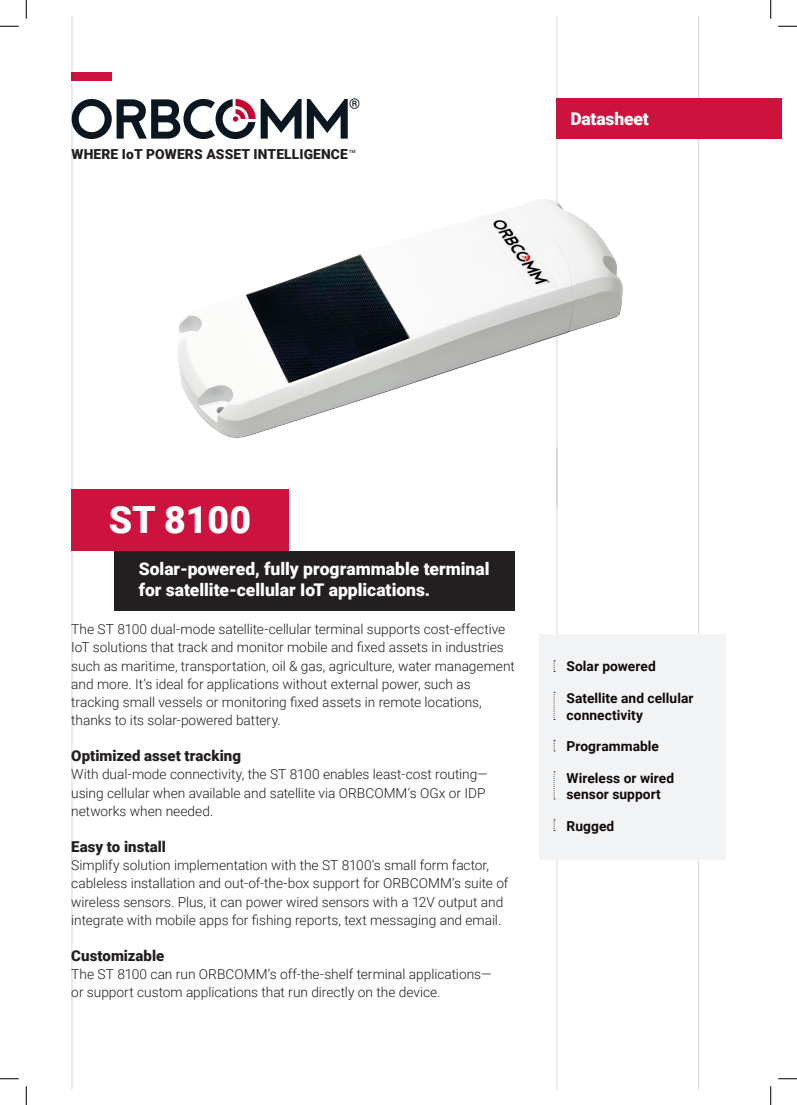
<style>
.page{position:relative;width:797px;height:1105px;background:#fff}
.page>*{position:absolute;margin:0;border:0;box-sizing:border-box;transform-origin:0 0}
.Red_Box_-_Title{font:900 37.5px "Roboto";color:#fff}
.Black_Box_-_Title{font:900 17.5px/21px "Roboto";color:#fff}
.Doc_Type{font:900 17.5px "Roboto";letter-spacing:-.01em;color:#fff}
.Subhead_-_Body{font:900 15px "Roboto";color:#231f20}
.Body{font:300 13.75px/18.1px "Roboto";letter-spacing:-.005em;color:#231f20}
.Features_-_1_Column_-_Text{font:700 13.75px/16.5px "Roboto";letter-spacing:.005em;color:#110a0c}
.t1{font:900 13.75px "Roboto";letter-spacing:.01em;color:#231f20}
.t2{font:500 4.38px "Roboto";color:#231f20}
</style>
<div class="page">
<div style="left:72px;top:72px;width:40px;height:8px;background:#cd123d"></div>
<svg style="left:72px;top:98px;width:229px;height:41px"></svg>
<svg style="left:307px;top:98px;width:52px;height:41px"></svg>
<hr style="left:71px;top:16px;width:1px;height:1073px;background:#231f20">
<hr style="left:556px;top:16px;width:1px;height:1073px;background:#231f20">
<hr style="left:698px;top:16px;width:1px;height:1073px;background:#231f20">
<div style="left:71px;top:489px;width:217px;height:62px;background:#cd123d"></div>
<div style="left:114px;top:551px;width:400px;height:59px;background:#231f20"></div>
<div style="left:539px;top:634px;width:186px;height:226px;background:#f2f3f4"></div>
<svg style="left:553px;top:660px;width:2px;height:12px"></svg>
<svg style="left:553px;top:692px;width:2px;height:28px"></svg>
<svg style="left:553px;top:740px;width:2px;height:12px"></svg>
<svg style="left:553px;top:771px;width:2px;height:29px"></svg>
<svg style="left:553px;top:819px;width:2px;height:12px"></svg>
<div style="left:556px;top:98px;width:225px;height:41px;background:#cd123d"></div>
<img style="left:177px;top:184px;width:447px;height:260px">
<svg style="left:0;top:25px;width:19px;height:2px"></svg>
<svg style="left:778px;top:25px;width:19px;height:2px"></svg>
<svg style="left:0;top:1078px;width:19px;height:1px"></svg>
<svg style="left:778px;top:1078px;width:19px;height:1px"></svg>
<svg style="left:25px;top:0;width:2px;height:19px"></svg>
<svg style="left:25px;top:1086px;width:2px;height:19px"></svg>
<svg style="left:770px;top:0;width:1px;height:19px"></svg>
<svg style="left:770px;top:1086px;width:1px;height:19px"></svg>
<p class="t1" style="left:72px;top:145px;width:278px">WHERE IoT POWERS ASSET INTELLIGENCE</p>
<p class="t2" style="left:349px;top:148px;width:8px">TM</p>
<p class="Doc_Type" style="left:570px;top:106px;width:80px">Datasheet</p>
<p class="Red_Box_-_Title" style="left:109px;top:494px;width:144px">ST 8100</p>
<p class="Black_Box_-_Title" style="left:139px;top:558px;width:352px">Solar-powered, fully programmable terminal for satellite-cellular IoT applications.</p>
<p class="Body" style="left:71px;top:620px;width:445px">The ST 8100 dual-mode satellite-cellular terminal supports cost-effective IoT solutions that track and monitor mobile and fixed assets in industries such as maritime, transportation, oil &amp; gas, agriculture, water management and more. It’s ideal for applications without external power, such as tracking small vessels or monitoring fixed assets in remote locations, thanks to its solar-powered battery.</p>
<p class="Subhead_-_Body" style="left:71px;top:745px;width:171px">Optimized asset tracking</p>
<p class="Body" style="left:71px;top:765px;width:418px">With dual-mode connectivity, the ST 8100 enables least-cost routing— using cellular when available and satellite via ORBCOMM’s OGx or IDP networks when needed.</p>
<p class="Subhead_-_Body" style="left:71px;top:836px;width:96px">Easy to install</p>
<p class="Body" style="left:71px;top:856px;width:438px">Simplify solution implementation with the ST 8100’s small form factor, cableless installation and out-of-the-box support for ORBCOMM’s suite of wireless sensors. Plus, it can power wired sensors with a 12V output and integrate with mobile apps for fishing reports, text messaging and email.</p>
<p class="Subhead_-_Body" style="left:71px;top:945px;width:94px">Customizable</p>
<p class="Body" style="left:71px;top:965px;width:422px">The ST 8100 can run ORBCOMM’s off-the-shelf terminal applications— or support custom applications that run directly on the device.</p>
<p class="Features_-_1_Column_-_Text" style="left:566px;top:658px;width:91px">Solar powered</p>
<p class="Features_-_1_Column_-_Text" style="left:566px;top:689px;width:128px">Satellite and cellular connectivity</p>
<p class="Features_-_1_Column_-_Text" style="left:566px;top:737px;width:94px">Programmable</p>
<p class="Features_-_1_Column_-_Text" style="left:566px;top:769px;width:109px">Wireless or wired sensor support</p>
<p class="Features_-_1_Column_-_Text" style="left:566px;top:817px;width:49px">Rugged</p>
</div>
